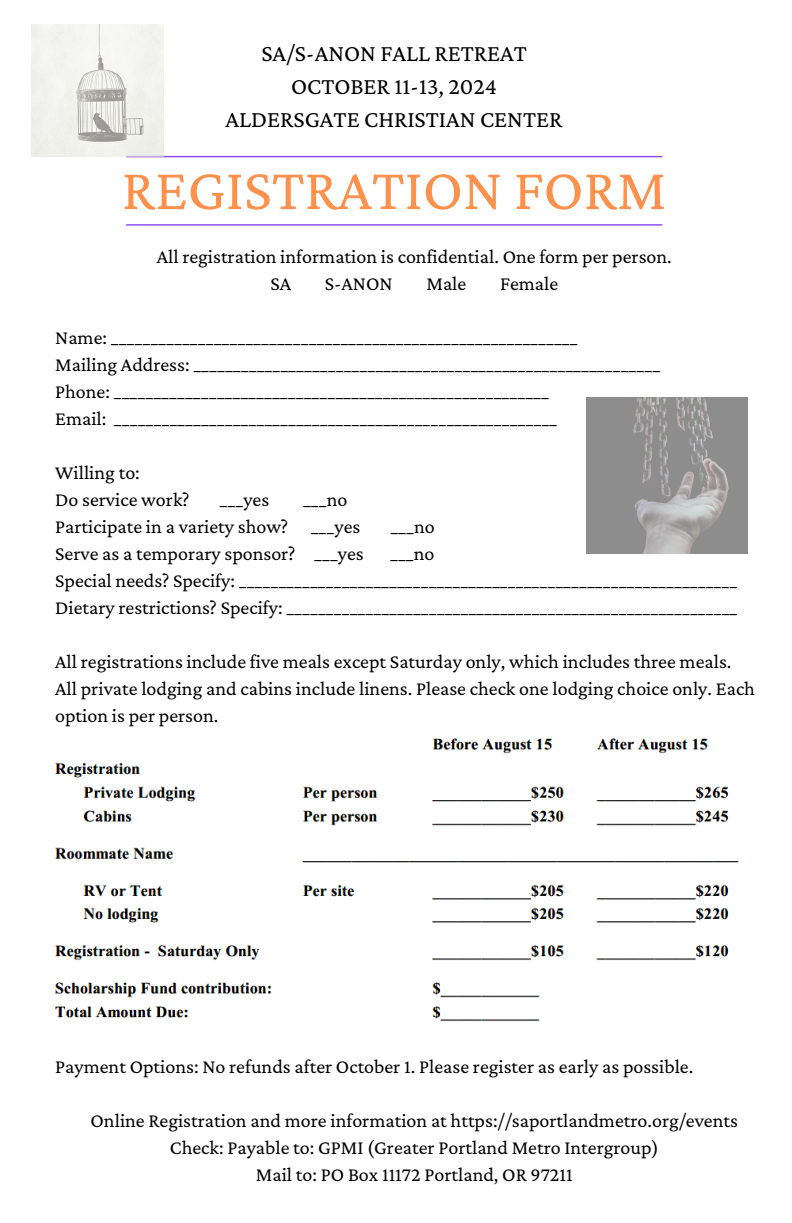
<style>
.page{position:relative;width:792px;height:1223px;background:#fff}
.page>*{position:absolute;margin:0;border:0;box-sizing:border-box;transform-origin:0 0}
.t1{font:60px "Crimson Pro";color:#ff914d}
.t2{font:24px/33px "Crimson Pro";color:#000;text-align:center}
.t3{font:20px/27px "Crimson Pro";color:#000}
</style>
<div class="page">
<hr style="left:126px;top:156px;width:536px;height:1px;background:#8c52ff">
<hr style="left:126px;top:224px;width:536px;height:2px;background:#8c52ff">
<img style="left:54px;top:738px;width:685px;height:284px">
<img style="left:32px;top:24px;width:132px;height:132px">
<img style="left:586px;top:397px;width:160px;height:156px">
<p class="t2" style="left:225px;top:37px;width:338px">SA/S-ANON FALL RETREAT<br>OCTOBER 11-13, 2024<br>ALDERSGATE CHRISTIAN CENTER</p>
<h2 class="t1" style="left:122px;top:155px;width:546px">REGISTRATION FORM</h2>
<p class="t3" style="left:157px;top:242px;width:516px">All registration information is confidential. One form per person.</p>
<p class="t3" style="left:270px;top:269px;width:22px">SA</p>
<p class="t3" style="left:325px;top:269px;width:69px">S-ANON</p>
<p class="t3" style="left:426px;top:269px;width:41px">Male</p>
<p class="t3" style="left:500px;top:269px;width:60px">Female</p>
<p class="t3" style="left:55px;top:323px;width:524px">Name: ___________________________________________________________</p>
<p class="t3" style="left:55px;top:350px;width:606px">Mailing Address: ___________________________________________________________</p>
<p class="t3" style="left:55px;top:377px;width:495px">Phone: _______________________________________________________</p>
<p class="t3" style="left:55px;top:404px;width:503px">Email: ________________________________________________________</p>
<p class="t3" style="left:55px;top:458px;width:86px">Willing to:</p>
<p class="t3" style="left:55px;top:485px;width:136px">Do service work?</p>
<p class="t3" style="left:219px;top:485px;width:51px">___yes</p>
<p class="t3" style="left:303px;top:485px;width:46px">___no</p>
<p class="t3" style="left:55px;top:512px;width:306px">Participate in a variety show? ___yes</p>
<p class="t3" style="left:390px;top:512px;width:46px">___no</p>
<p class="t3" style="left:55px;top:539px;width:310px">Serve as a temporary sponsor? ___yes</p>
<p class="t3" style="left:390px;top:539px;width:46px">___no</p>
<p class="t3" style="left:55px;top:566px;width:683px">Special needs? Specify: _______________________________________________________________</p>
<p class="t3" style="left:55px;top:593px;width:683px">Dietary restrictions? Specify: _________________________________________________________</p>
<p class="t3" style="left:55px;top:647px;width:677px">All registrations include five meals except Saturday only, which includes three meals.</p>
<p class="t3" style="left:55px;top:674px;width:701px">All private lodging and cabins include linens. Please check one lodging choice only. Each option is per person.</p>
<p class="t3" style="left:55px;top:1052px;width:639px">Payment Options: No refunds after October 1. Please register as early as possible.</p>
<p class="t3" style="left:91px;top:1106px;width:648px;text-align:center">Online Registration and more information at https://saportlandmetro.org/events<br>Check: Payable to: GPMI (Greater Portland Metro Intergroup)<br>Mail to: PO Box 11172 Portland, OR 97211</p>
</div>
